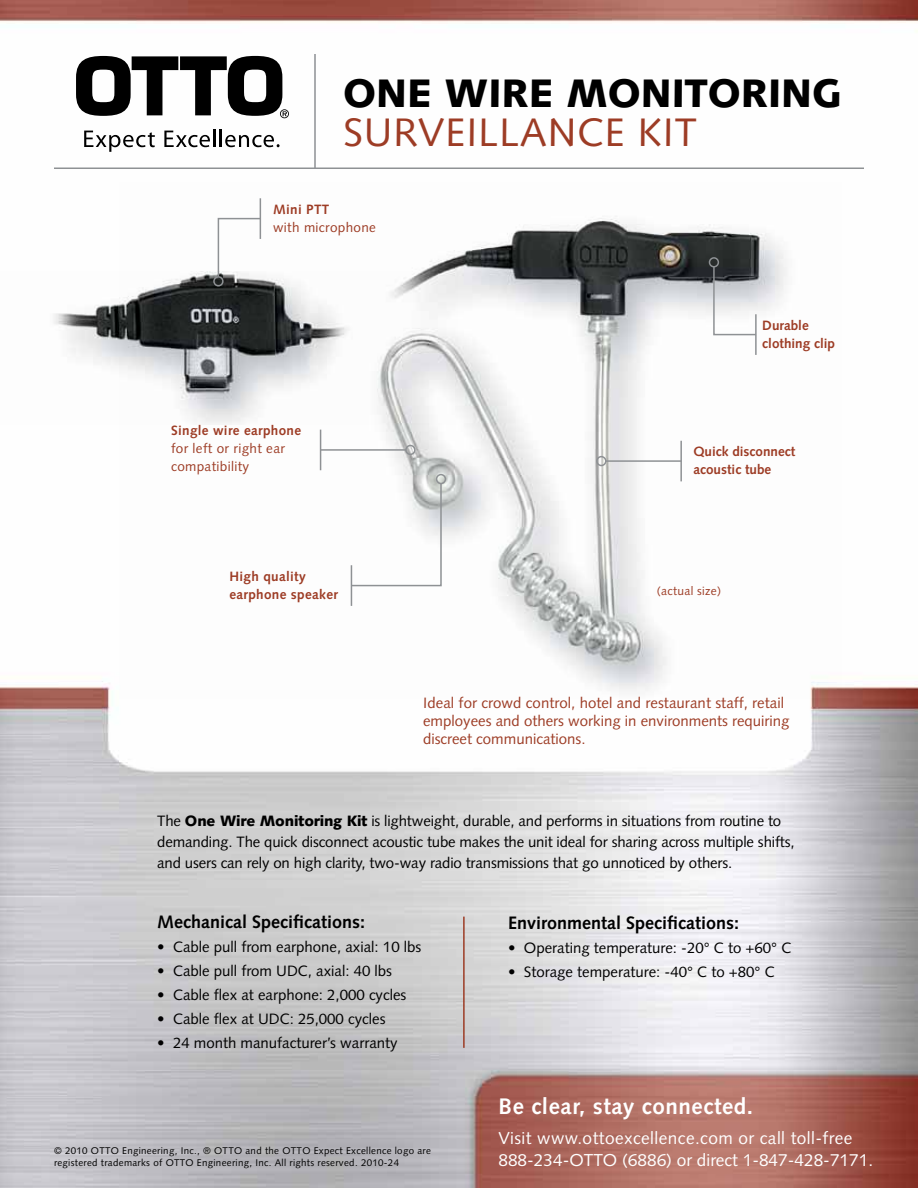
<style>
.page{position:relative;width:918px;height:1188px;background:#fff}
.page>*{position:absolute;margin:0;border:0;box-sizing:border-box;transform-origin:0 0}
.t1{font:900 39.75px "Syntax";color:#000}
.t2{font:39.75px "Syntax";letter-spacing:.025em;color:#9d3c25}
.t3{font:700 22.5px "Syntax";letter-spacing:.025em;color:#fff}
.t4{font:700 18px "Syntax";color:#000}
.t5{font:17.25px/22.5px "Syntax";letter-spacing:.025em;color:#fff}
.t6{font:15px/21px "Syntax";letter-spacing:-.01em;color:#000}
.t7{font:15px/18px "Syntax";color:#9d3c25}
.t8{font:700 13.5px/18px "Syntax";letter-spacing:.025em;color:#9d3c25}
.t9{font:700 13.5px/18px "Syntax";color:#9d3c25}
.t10{font:13.5px/18px "Syntax";letter-spacing:.025em;color:#9d3c25}
.t11{font:12px "Syntax";letter-spacing:.025em;color:#9d3c25}
.t12{font:9.75px/12px "Syntax";letter-spacing:.03em;color:#000}
.s1{font-weight:900}
</style>
<div class="page">
<img style="left:0;top:0;width:918px;height:1188px">
<img style="left:120px;top:183px;width:722px;height:516px">
<img style="left:0;top:272px;width:458px;height:153px">
<hr style="left:54px;top:168px;width:810px;height:1px;background:#8e9194">
<hr style="left:314px;top:54px;width:2px;height:114px;background:#8e9194">
<hr style="left:680px;top:441px;width:2px;height:40px;background:#8e9194">
<hr style="left:606px;top:460px;width:75px;height:2px;background:#8e9194">
<div style="left:596px;top:456px;width:11px;height:10px;border:2px solid #8e9194;border-radius:50%"></div>
<hr style="left:260px;top:198px;width:1px;height:41px;background:#8e9194">
<svg style="left:217px;top:217px;width:45px;height:61px"></svg>
<div style="left:213px;top:276px;width:11px;height:11px;border:2px solid #8e9194;border-radius:50%"></div>
<hr style="left:755px;top:314px;width:2px;height:41px;background:#8e9194">
<svg style="left:712px;top:265px;width:46px;height:71px"></svg>
<div style="left:709px;top:257px;width:10px;height:11px;border:2px solid #8e9194;border-radius:50%"></div>
<hr style="left:320px;top:430px;width:1px;height:40px;background:#8e9194">
<hr style="left:321px;top:449px;width:85px;height:2px;background:#8e9194">
<div style="left:405px;top:445px;width:11px;height:10px;border:2px solid #8e9194;border-radius:50%"></div>
<hr style="left:351px;top:565px;width:1px;height:41px;background:#8e9194">
<svg style="left:350px;top:482px;width:92px;height:105px"></svg>
<div style="left:436px;top:474px;width:10px;height:10px;border:2px solid #8e9194;border-radius:50%"></div>
<hr style="left:463px;top:917px;width:2px;height:131px;background:#9d3c25">
<svg style="left:76px;top:56px;width:213px;height:62px"></svg>
<svg style="left:84px;top:131px;width:71px;height:21px"></svg>
<svg style="left:164px;top:131px;width:46px;height:16px"></svg>
<hr style="left:213px;top:130px;width:3px;height:17px;background:#000">
<svg style="left:220px;top:130px;width:60px;height:17px"></svg>
<h1 class="t1" style="left:343px;top:69px;width:501px">ONE WIRE MONITORING</h1>
<h1 class="t2" style="left:343px;top:109px;width:355px">SURVEILLANCE KIT</h1>
<p class="t8" style="left:273px;top:200px;width:58px">Mini PTT</p>
<p class="t10" style="left:273px;top:218px;width:104px">with microphone</p>
<p class="t8" style="left:171px;top:422px;width:132px">Single wire earphone</p>
<p class="t10" style="left:171px;top:440px;width:115px">for left or right ear compatibility</p>
<p class="t8" style="left:229px;top:567px;width:110px">High quality earphone speaker</p>
<p class="t9" style="left:762px;top:316px;width:74px">Durable clothing clip</p>
<p class="t9" style="left:693px;top:442px;width:103px">Quick disconnect acoustic tube</p>
<p class="t11" style="left:657px;top:583px;width:66px">(actual size)</p>
<p class="t7" style="left:423px;top:694px;width:368px">Ideal for crowd control, hotel and restaurant staff, retail employees and others working in environments requiring discreet communications.</p>
<p class="t6" style="left:157px;top:810px;width:639px">The <span class="s1">One Wire Monitoring Kit</span> is lightweight, durable, and performs in situations from routine to demanding. The quick disconnect acoustic tube makes the unit ideal for sharing across multiple shifts, and users can rely on high clarity, two-way radio transmissions that go unnoticed by others.</p>
<p class="t4" style="left:157px;top:911px;width:209px">Mechanical Specifications:</p>
<p class="t6" style="left:157px;top:936px;width:266px">• Cable pull from earphone, axial: 10 lbs</p>
<p class="t6" style="left:157px;top:960px;width:236px">• Cable pull from UDC, axial: 40 lbs</p>
<p class="t6" style="left:157px;top:984px;width:251px">• Cable flex at earphone: 2,000 cycles</p>
<p class="t6" style="left:157px;top:1008px;width:230px">• Cable flex at UDC: 25,000 cycles</p>
<p class="t6" style="left:157px;top:1032px;width:242px">• 24 month manufacturer’s warranty</p>
<p class="t12" style="left:54px;top:1144px;width:378px">© 2010 OTTO Engineering, Inc., ® OTTO and the OTTO Expect Excellence logo are registered trademarks of OTTO Engineering, Inc. All rights reserved. 2010-24</p>
<p class="t4" style="left:508px;top:912px;width:233px">Environmental Specifications:</p>
<p class="t6" style="left:508px;top:937px;width:285px">• Operating temperature: -20° C to +60° C</p>
<p class="t6" style="left:508px;top:961px;width:268px">• Storage temperature: -40° C to +80° C</p>
<h2 class="t3" style="left:498px;top:1093px;width:256px">Be clear, stay connected.</h2>
<p class="t5" style="left:498px;top:1127px;width:376px">Visit www.ottoexcellence.com or call toll-free<br>888-234-OTTO (6886) or direct 1-847-428-7171.</p>
</div>
